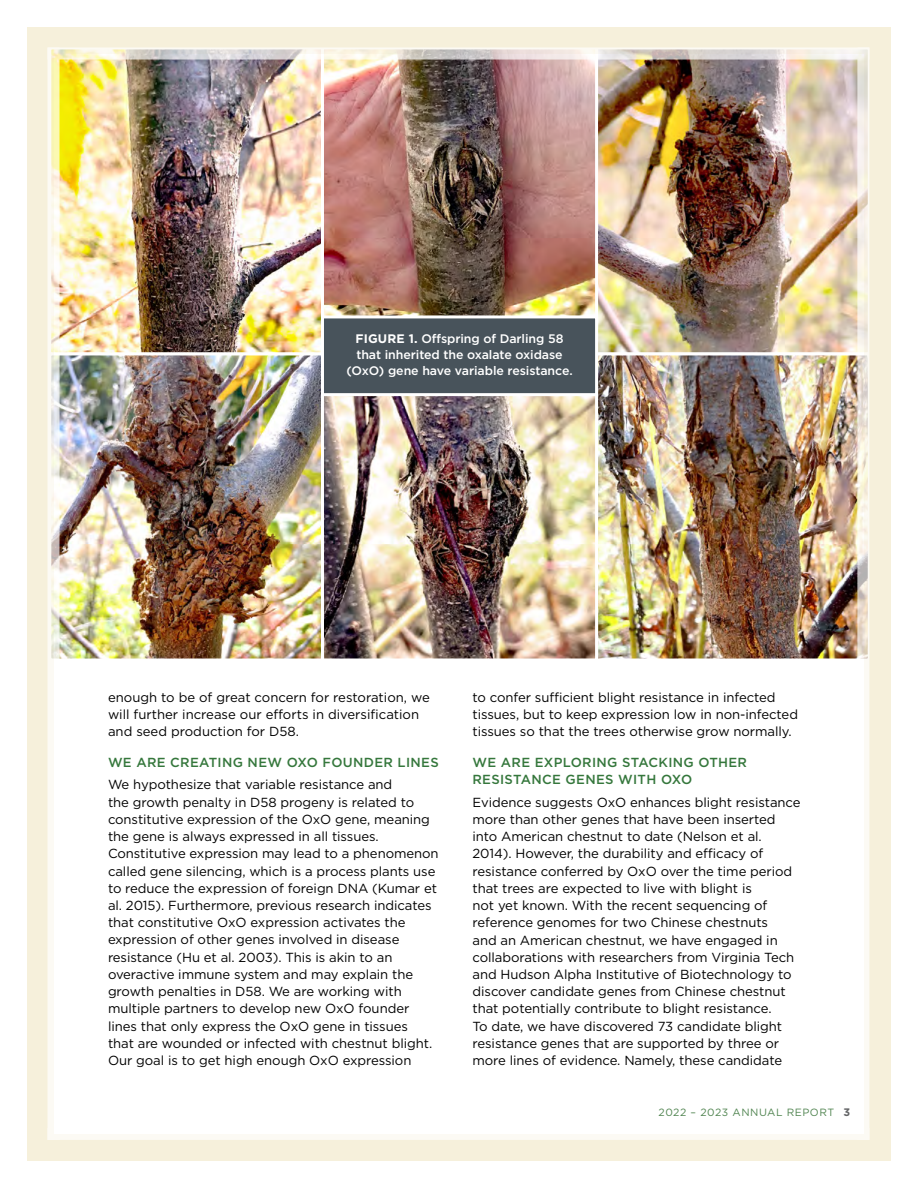
<style>
.page{position:relative;width:918px;height:1188px;background:#fff}
.page>*{position:absolute;margin:0;border:0;box-sizing:border-box;transform-origin:0 0}
.t1{font:13.2px/17.2px "Gotham";letter-spacing:-.005em;color:#000}
.t2{font:500 13.2px/17.2px "Gotham";letter-spacing:.025em;color:#35773c}
.t3{font:500 12.3px/15.8px "Gotham";letter-spacing:-.005em;color:#fff;text-align:center}
.t4{font:10.5px "Gotham";letter-spacing:.05em;color:#518551}
.s1{font-weight:700}
.s2{font-weight:700;font-size:10.8px;color:#636466}
</style>
<div class="page">
<img style="left:60px;top:60px;width:261px;height:291px">
<img style="left:60px;top:356px;width:261px;height:302px">
<div style="left:48px;top:352px;width:277px;height:310px;border:3px solid #fff"></div>
<img style="left:598px;top:60px;width:259px;height:291px">
<img style="left:598px;top:356px;width:259px;height:302px">
<div style="left:594px;top:352px;width:277px;height:310px;border:3px solid #fff"></div>
<img style="left:325px;top:60px;width:269px;height:255px">
<div style="left:321px;top:46px;width:277px;height:309px;border:3px solid #fff"></div>
<img style="left:325px;top:396px;width:269px;height:262px">
<div style="left:321px;top:352px;width:277px;height:310px;border:3px solid #fff"></div>
<div style="left:321px;top:315px;width:277px;height:81px;background:#48535b;border:3px solid #fff"></div>
<div style="left:27px;top:27px;width:864px;height:1134px;border:27px solid #f6f0db"></div>
<svg style="left:54px;top:48px;width:809px;height:12px"></svg>
<div style="left:54px;top:1128px;width:809px;height:12px;background:#fcfaf4"></div>
<svg style="left:48px;top:54px;width:12px;height:1080px;fill:#fcfaf4"></svg>
<svg style="left:857px;top:54px;width:12px;height:1080px"></svg>
<p class="t3" style="left:346px;top:331px;width:228px"><span class="s1">FIGURE 1.</span> Offspring of Darling 58 that inherited the oxalate oxidase (OxO) gene have variable resistance.</p>
<p class="t1" style="left:108px;top:688px;width:323px">enough to be of great concern for restoration, we will further increase our efforts in diversification and seed production for D58.</p>
<p class="t2" style="left:108px;top:753px;width:332px">WE ARE CREATING NEW OXO FOUNDER LINES</p>
<p class="t1" style="left:108px;top:776px;width:332px">We hypothesize that variable resistance and<br>the growth penalty in D58 progeny is related to constitutive expression of the OxO gene, meaning the gene is always expressed in all tissues.<br>Constitutive expression may lead to a phenomenon called gene silencing, which is a process plants use to reduce the expression of foreign DNA (Kumar et al. 2015). Furthermore, previous research indicates that constitutive OxO expression activates the expression of other genes involved in disease resistance (Hu et al. 2003). This is akin to an overactive immune system and may explain the growth penalties in D58. We are working with multiple partners to develop new OxO founder lines that only express the OxO gene in tissues<br>that are wounded or infected with chestnut blight.<br>Our goal is to get high enough OxO expression</p>
<p class="t1" style="left:472px;top:688px;width:327px">to confer sufficient blight resistance in infected tissues, but to keep expression low in non-infected tissues so that the trees otherwise grow normally.</p>
<p class="t2" style="left:472px;top:753px;width:276px">WE ARE EXPLORING STACKING OTHER<br>RESISTANCE GENES WITH OXO</p>
<p class="t1" style="left:472px;top:793px;width:330px">Evidence suggests OxO enhances blight resistance more than other genes that have been inserted into American chestnut to date (Nelson et al.<br>2014). However, the durability and efficacy of resistance conferred by OxO over the time period that trees are expected to live with blight is<br>not yet known. With the recent sequencing of reference genomes for two Chinese chestnuts<br>and an American chestnut, we have engaged in collaborations with researchers from Virginia Tech and Hudson Alpha Institutive of Biotechnology to discover candidate genes from Chinese chestnut that potentially contribute to blight resistance.<br>To date, we have discovered 73 candidate blight resistance genes that are supported by three or more lines of evidence. Namely, these candidate</p>
<p class="t4" style="left:659px;top:1105px;width:193px">2022 – 2023 ANNUAL REPORT <span class="s2">3</span></p>
</div>
